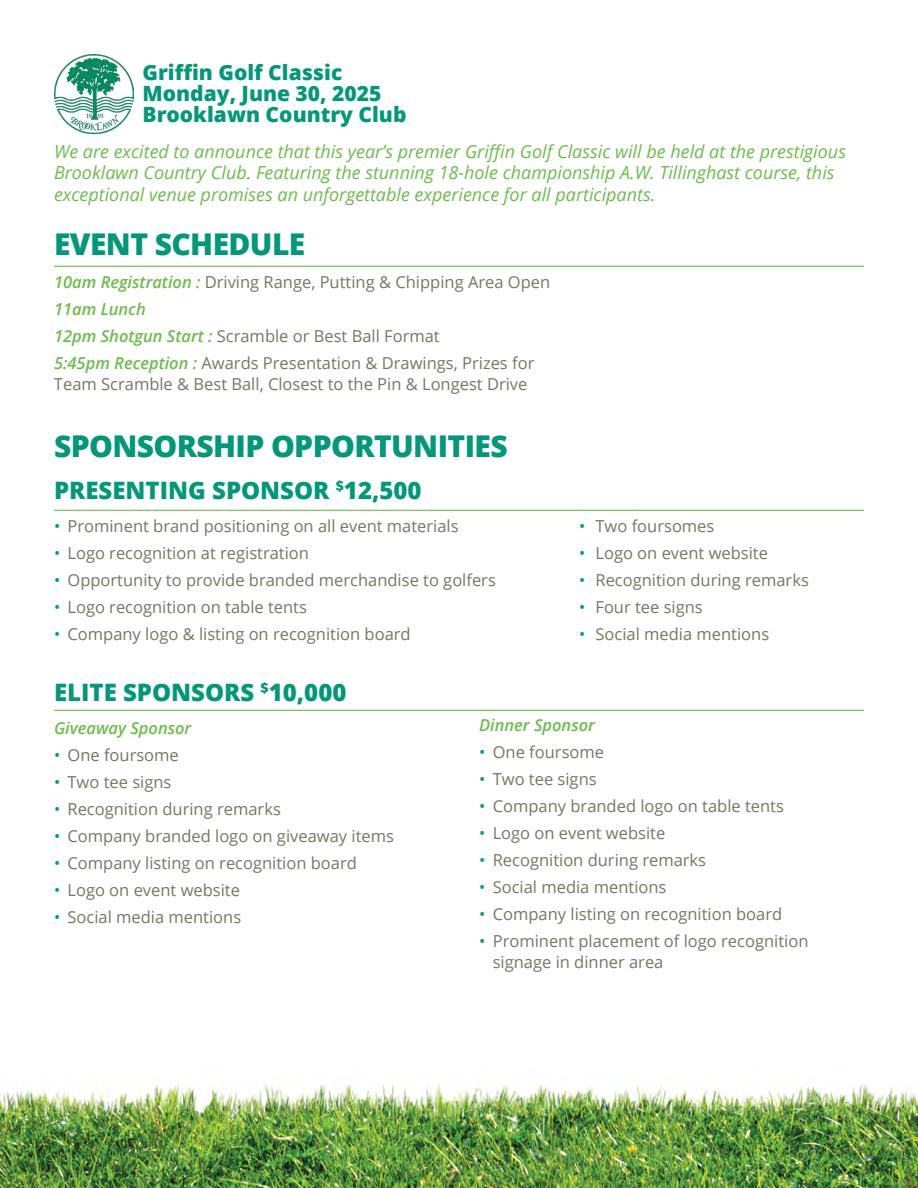
<style>
.page{position:relative;width:918px;height:1188px;background:#fff}
.page>*{position:absolute;margin:0;border:0;box-sizing:border-box;transform-origin:0 0}
.t1{font:800 30px "Open Sans";letter-spacing:-.02em;color:#009978}
.t2{font:800 24px "Open Sans";color:#009978}
.t3{font:800 21px "Open Sans";color:#009978}
.t4{font:italic 18px/21px "Open Sans";color:#6bbd4b}
.t5{font:16.5px/21px "Open Sans";color:#777661}
.t6{font:italic 600 16.5px "Open Sans";color:#6bbd4b}
.s1{font-weight:600;font-style:italic;color:#6bbd4b}
.s2{color:#009978}
</style>
<div class="page">
<hr style="left:54px;top:510px;width:810px;height:1px;background:#6bbd4b">
<hr style="left:54px;top:710px;width:810px;height:1px;background:#6bbd4b">
<img style="left:0;top:1083px;width:904px;height:105px">
<img style="left:904px;top:1090px;width:14px;height:98px">
<img style="left:54px;top:54px;width:79px;height:79px">
<hr style="left:54px;top:266px;width:810px;height:1px;background:#6bbd4b">
<p class="t3" style="left:143px;top:57px;width:201px">Griffin Golf Classic</p>
<p class="t3" style="left:143px;top:78px;width:240px">Monday, June 30, 2025</p>
<p class="t3" style="left:143px;top:99px;width:266px">Brooklawn Country Club</p>
<p class="t4" style="left:54px;top:141px;width:794px">We are excited to announce that this year’s premier Griffin Golf Classic will be held at the prestigious<br>Brooklawn Country Club. Featuring the stunning 18-hole championship A.W. Tillinghast course, this exceptional venue promises an unforgettable experience for all participants.</p>
<p class="t1" style="left:54px;top:221px;width:253px">EVENT SCHEDULE</p>
<p class="t5" style="left:54px;top:271px;width:498px"><span class="s1">10am Registration :</span> Driving Range, Putting &amp; Chipping Area Open</p>
<p class="t6" style="left:54px;top:298px;width:93px">11am Lunch</p>
<p class="t5" style="left:54px;top:325px;width:387px"><span class="s1">12pm Shotgun Start :</span> Scramble or Best Ball Format</p>
<p class="t5" style="left:54px;top:352px;width:482px"><span class="s1">5:45pm Reception :</span> Awards Presentation &amp; Drawings, Prizes for<br>Team Scramble &amp; Best Ball, Closest to the Pin &amp; Longest Drive</p>
<p class="t1" style="left:54px;top:423px;width:455px">SPONSORSHIP OPPORTUNITIES</p>
<p class="t2" style="left:54px;top:472px;width:369px">PRESENTING SPONSOR <sup>$</sup>12,500</p>
<p class="t5" style="left:54px;top:515px;width:406px"><span class="s2">•</span> Prominent brand positioning on all event materials</p>
<p class="t5" style="left:579px;top:515px;width:137px"><span class="s2">•</span> Two foursomes</p>
<p class="t5" style="left:54px;top:542px;width:257px"><span class="s2">•</span> Logo recognition at registration</p>
<p class="t5" style="left:579px;top:542px;width:191px"><span class="s2">•</span> Logo on event website</p>
<p class="t5" style="left:54px;top:569px;width:443px"><span class="s2">•</span> Opportunity to provide branded merchandise to golfers</p>
<p class="t5" style="left:579px;top:569px;width:231px"><span class="s2">•</span> Recognition during remarks</p>
<p class="t5" style="left:54px;top:596px;width:254px"><span class="s2">•</span> Logo recognition on table tents</p>
<p class="t5" style="left:579px;top:596px;width:125px"><span class="s2">•</span> Four tee signs</p>
<p class="t5" style="left:54px;top:623px;width:358px"><span class="s2">•</span> Company logo &amp; listing on recognition board</p>
<p class="t5" style="left:579px;top:623px;width:192px"><span class="s2">•</span> Social media mentions</p>
<p class="t2" style="left:54px;top:674px;width:294px">ELITE SPONSORS <sup>$</sup>10,000</p>
<p class="t6" style="left:54px;top:717px;width:139px">Giveaway Sponsor</p>
<p class="t5" style="left:54px;top:744px;width:126px"><span class="s2">•</span> One foursome</p>
<p class="t5" style="left:54px;top:771px;width:119px"><span class="s2">•</span> Two tee signs</p>
<p class="t5" style="left:54px;top:798px;width:228px"><span class="s2">•</span> Recognition during remarks</p>
<p class="t5" style="left:54px;top:825px;width:341px"><span class="s2">•</span> Company branded logo on giveaway items</p>
<p class="t5" style="left:54px;top:852px;width:304px"><span class="s2">•</span> Company listing on recognition board</p>
<p class="t5" style="left:54px;top:879px;width:188px"><span class="s2">•</span> Logo on event website</p>
<p class="t5" style="left:54px;top:906px;width:189px"><span class="s2">•</span> Social media mentions</p>
<p class="t6" style="left:479px;top:714px;width:117px">Dinner Sponsor</p>
<p class="t5" style="left:479px;top:741px;width:126px"><span class="s2">•</span> One foursome</p>
<p class="t5" style="left:479px;top:768px;width:119px"><span class="s2">•</span> Two tee signs</p>
<p class="t5" style="left:479px;top:795px;width:306px"><span class="s2">•</span> Company branded logo on table tents</p>
<p class="t5" style="left:479px;top:822px;width:188px"><span class="s2">•</span> Logo on event website</p>
<p class="t5" style="left:479px;top:849px;width:228px"><span class="s2">•</span> Recognition during remarks</p>
<p class="t5" style="left:479px;top:876px;width:189px"><span class="s2">•</span> Social media mentions</p>
<p class="t5" style="left:479px;top:903px;width:304px"><span class="s2">•</span> Company listing on recognition board</p>
<p class="t5" style="left:493px;top:930px;width:317px;text-indent:-13px"><span class="s2">•</span> Prominent placement of logo recognition signage in dinner area</p>
</div>
